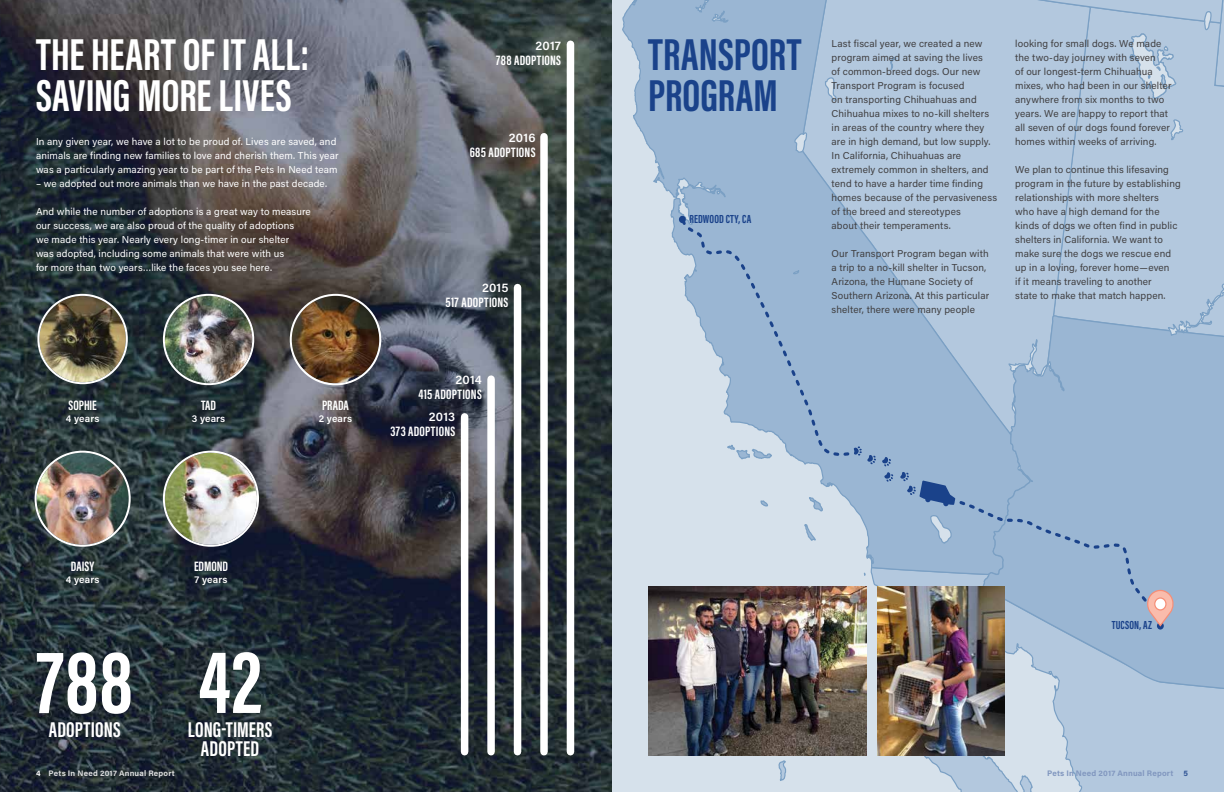
<style>
.page{position:relative;width:1224px;height:792px;background:#fff}
.page>*{position:absolute;margin:0;border:0;box-sizing:border-box;transform-origin:0 0}
.t1{font:700 90px "Acumin Pro Extra Cond";color:#fff}
.t2{font:700 46px/41px "Acumin Pro Extra Cond";letter-spacing:.005em;color:#fff}
.t3{font:700 46px/41px "Acumin Pro Extra Cond";letter-spacing:.005em;color:#1a428a}
.t4{font:700 22px/19px "Acumin Pro Extra Cond";letter-spacing:.01em;color:#fff;text-align:center}
.t5{font:700 14px "Acumin Pro Extra Cond";letter-spacing:.015em;color:#fff}
.t6{font:700 12px "Acumin Pro Extra Cond";letter-spacing:.015em;color:#1a428a}
.t7{font:600 12px "Acumin Pro";letter-spacing:.01em;color:#fff}
.t8{font:10px/14px "Acumin Pro";letter-spacing:.01em;color:#414042}
.t9{font:10px/14px "Acumin Pro";letter-spacing:.01em;color:#fff}
.t10{font:600 10px "Acumin Pro";letter-spacing:.01em;color:#fff}
.t11{font:700 8px "Acumin Pro";letter-spacing:.025em;color:#dcddde}
.t12{font:700 8px "Acumin Pro";letter-spacing:.025em;color:#8197bf}
.t13{font:700 8px "Acumin Pro";color:#315595}
.s1{color:#fff}
</style>
<div class="page">
<img style="left:0;top:0;width:612px;height:792px">
<div style="left:461px;top:417px;width:7px;height:335px;background:#fff"></div>
<div style="left:487px;top:379px;width:8px;height:373px;background:#fff"></div>
<div style="left:514px;top:288px;width:7px;height:464px;background:#fff"></div>
<div style="left:540px;top:137px;width:8px;height:615px;background:#fff"></div>
<div style="left:567px;top:44px;width:7px;height:708px;background:#fff"></div>
<img style="left:39px;top:296px;width:87px;height:86px;border-radius:43px">
<div style="left:37px;top:294px;width:91px;height:90px;border:2px solid #fff;border-radius:50%"></div>
<img style="left:165px;top:296px;width:87px;height:87px;border-radius:44px">
<div style="left:163px;top:294px;width:91px;height:91px;border:2px solid #fff;border-radius:50%"></div>
<img style="left:37px;top:453px;width:92px;height:92px;border-radius:46px">
<div style="left:35px;top:451px;width:96px;height:96px;border:2px solid #fff;border-radius:50%"></div>
<img style="left:165px;top:453px;width:92px;height:92px;border-radius:46px">
<div style="left:163px;top:451px;width:96px;height:96px;border:2px solid #fff;border-radius:50%"></div>
<img style="left:292px;top:296px;width:87px;height:87px;border-radius:44px">
<div style="left:290px;top:294px;width:91px;height:91px;border:2px solid #fff;border-radius:50%"></div>
<div style="left:612px;top:0;width:612px;height:792px;background:#d6e1eb"></div>
<svg style="left:622px;top:0;width:68px;height:296px"></svg>
<svg style="left:690px;top:0;width:534px;height:792px"></svg>
<svg style="left:680px;top:218px;width:8px;height:10px"></svg>
<svg style="left:685px;top:224px;width:478px;height:401px"></svg>
<div style="left:679px;top:216px;width:7px;height:7px;background:#1a428a;border-radius:50%"></div>
<svg style="left:1144px;top:587px;width:32px;height:42px"></svg>
<svg style="left:1155px;top:598px;width:11px;height:12px"></svg>
<div style="left:1154px;top:597px;width:13px;height:14px;border:1px solid #f68e77;border-radius:50%"></div>
<div style="left:852px;top:444px;width:104px;height:58px;background:#9ab6d3"></div>
<svg style="left:900px;top:472px;width:55px;height:35px"></svg>
<svg style="left:882px;top:457px;width:11px;height:25px"></svg>
<svg style="left:854px;top:446px;width:22px;height:18px"></svg>
<img style="left:648px;top:587px;width:219px;height:169px">
<img style="left:878px;top:587px;width:126px;height:169px">
<svg style="left:960px;top:0;width:264px;height:109px"></svg>
<h2 class="t2" style="left:36px;top:33px;width:275px">THE HEART OF IT ALL:<br>SAVING MORE LIVES</h2>
<p class="t9" style="left:36px;top:134px;width:304px">In any given year, we have a lot to be proud of. Lives are saved, and animals are finding new families to love and cherish them. This year was a particularly amazing year to be part of the Pets In Need team</p>
<p class="t9" style="left:36px;top:176px;width:293px">– we adopted out more animals than we have in the past decade.</p>
<p class="t9" style="left:36px;top:204px;width:276px">And while the number of adoptions is a great way to measure our success, we are also proud of the quality of adoptions<br>we made this year. Nearly every long-timer in our shelter<br>was adopted, including some animals that were with us<br>for more than two years…like the faces you see here.</p>
<h3 class="t5" style="left:69px;top:397px;width:30px">SOPHIE</h3>
<p class="t10" style="left:66px;top:411px;width:35px">4 years</p>
<h3 class="t5" style="left:201px;top:397px;width:17px">TAD</h3>
<p class="t10" style="left:192px;top:411px;width:35px">3 years</p>
<h3 class="t5" style="left:322px;top:397px;width:28px">PRADA</h3>
<p class="t10" style="left:319px;top:411px;width:35px">2 years</p>
<p class="t7" style="left:536px;top:38px;width:27px">2017</p>
<h3 class="t5" style="left:496px;top:52px;width:66px">788 ADOPTIONS</h3>
<p class="t7" style="left:509px;top:129px;width:28px">2016</p>
<h3 class="t5" style="left:470px;top:143px;width:67px">685 ADOPTIONS</h3>
<p class="t7" style="left:482px;top:280px;width:28px">2015</p>
<h3 class="t5" style="left:446px;top:294px;width:64px">517 ADOPTIONS</h3>
<p class="t7" style="left:456px;top:371px;width:28px">2014</p>
<h3 class="t5" style="left:419px;top:385px;width:65px">415 ADOPTIONS</h3>
<p class="t7" style="left:429px;top:409px;width:28px">2013</p>
<h3 class="t5" style="left:391px;top:423px;width:66px">373 ADOPTIONS</h3>
<h3 class="t5" style="left:71px;top:558px;width:25px">DAISY</h3>
<p class="t10" style="left:66px;top:573px;width:35px">4 years</p>
<h3 class="t5" style="left:194px;top:558px;width:35px">EDMOND</h3>
<p class="t10" style="left:195px;top:573px;width:34px">7 years</p>
<h1 class="t1" style="left:36px;top:628px;width:98px">788</h1>
<h3 class="t4" style="left:49px;top:720px;width:73px">ADOPTIONS</h3>
<p class="t11" style="left:36px;top:768px;width:140px"><span class="s1">4</span> Pets In Need 2017 Annual Report</p>
<h1 class="t1" style="left:199px;top:627px;width:65px">42</h1>
<h3 class="t4" style="left:188px;top:720px;width:86px">LONG-TIMERS<br>ADOPTED</h3>
<h2 class="t3" style="left:648px;top:33px;width:155px">TRANSPORT<br>PROGRAM</h2>
<p class="t6" style="left:689px;top:212px;width:63px">REDWOOD CTY, CA</p>
<p class="t8" style="left:832px;top:36px;width:167px">Last fiscal year, we created a new program aimed at saving the lives<br>of common-breed dogs. Our new<br>Transport Program is focused<br>on transporting Chihuahuas and<br>Chihuahua mixes to no-kill shelters in areas of the country where they are in high demand, but low supply.<br>In California, Chihuahuas are extremely common in shelters, and tend to have a harder time finding homes because of the pervasiveness of the breed and stereotypes<br>about their temperaments.</p>
<p class="t8" style="left:832px;top:246px;width:159px">Our Transport Program began with a trip to a no-kill shelter in Tucson, Arizona, the Humane Society of Southern Arizona. At this particular shelter, there were many people</p>
<p class="t8" style="left:1015px;top:36px;width:158px">looking for small dogs. We made the two-day journey with seven<br>of our longest-term Chihuahua mixes, who had been in our shelter anywhere from six months to two years. We are happy to report that all seven of our dogs found forever homes within weeks of arriving.</p>
<p class="t8" style="left:1015px;top:162px;width:167px">We plan to continue this lifesaving program in the future by establishing relationships with more shelters<br>who have a high demand for the kinds of dogs we often find in public shelters in California. We want to make sure the dogs we rescue end up in a loving, forever home—even<br>if it means traveling to another<br>state to make that match happen.</p>
<p class="t6" style="left:1112px;top:618px;width:42px">TUCSON, AZ</p>
<p class="t12" style="left:1047px;top:768px;width:128px">Pets In Need 2017 Annual Report</p>
<p class="t13" style="left:1183px;top:768px;width:6px">5</p>
</div>
